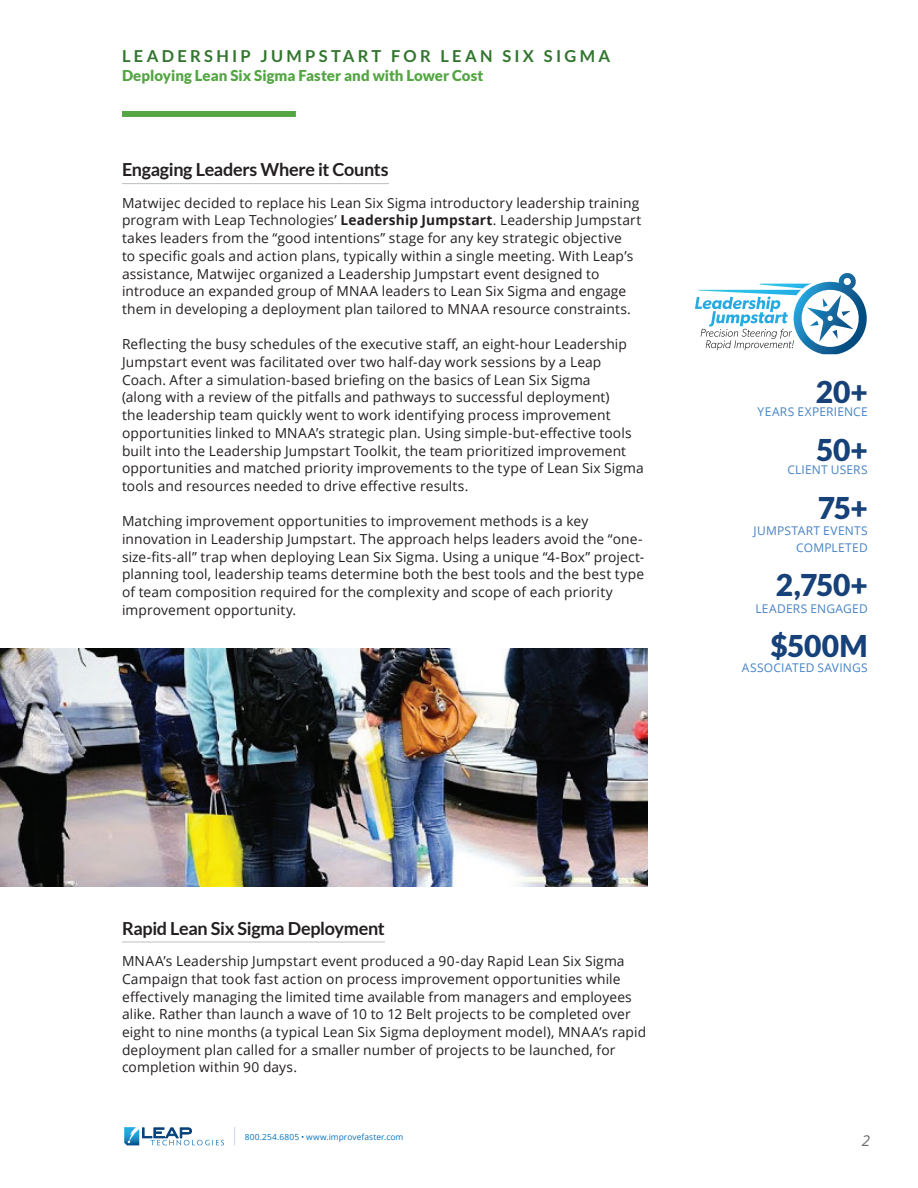
<style>
.page{position:relative;width:918px;height:1188px;background:#fff}
.page>*{position:absolute;margin:0;border:0;box-sizing:border-box;transform-origin:0 0}
.t1{font:900 30px "Lato";letter-spacing:-.015em;color:#164179}
.t2{font:700 18px "Lato";letter-spacing:-.015em;color:#231f20}
.t3{font:700 16.5px "Lato";letter-spacing:.2em;color:#32752e}
.t4{font:900 15px "Lato";color:#54a544}
.t5{font:italic 15px "Open Sans";color:#6c6d70}
.t6{font:13.8px/17.7px "Open Sans";letter-spacing:.01em;color:#231f20}
.t7{font:12px/16.5px "Open Sans";letter-spacing:.02em;color:#4682c4;text-align:right}
.t8{font:8.4px "Open Sans";letter-spacing:.01em;color:#0975bc}
.s1{font-weight:700}
</style>
<div class="page">
<img style="left:0;top:649px;width:648px;height:237px">
<hr style="left:122px;top:183px;width:267px;height:1px;background:#bcbdc0">
<hr style="left:122px;top:942px;width:263px;height:1px;background:#bcbdc0">
<div style="left:122px;top:111px;width:174px;height:6px;background:#54a544"></div>
<svg style="left:124px;top:1127px;width:100px;height:18px"></svg>
<svg style="left:234px;top:1127px;width:1px;height:18px"></svg>
<svg style="left:695px;top:273px;width:172px;height:81px"></svg>
<p class="t3" style="left:122px;top:46px;width:490px">LEADERSHIP JUMPSTART FOR LEAN SIX SIGMA</p>
<p class="t4" style="left:122px;top:67px;width:363px">Deploying Lean Six Sigma Faster and with Lower Cost</p>
<h2 class="t2" style="left:122px;top:160px;width:268px">Engaging Leaders Where it Counts</h2>
<p class="t6" style="left:122px;top:193px;width:521px">Matwijec decided to replace his Lean Six Sigma introductory leadership training program with Leap Technologies’ <span class="s1">Leadership Jumpstart</span>. Leadership Jumpstart takes leaders from the “good intentions” stage for any key strategic objective<br>to specific goals and action plans, typically within a single meeting. With Leap’s assistance, Matwijec organized a Leadership Jumpstart event designed to introduce an expanded group of MNAA leaders to Lean Six Sigma and engage them in developing a deployment plan tailored to MNAA resource constraints.</p>
<p class="t6" style="left:122px;top:335px;width:523px">Reflecting the busy schedules of the executive staff, an eight-hour Leadership Jumpstart event was facilitated over two half-day work sessions by a Leap Coach. After a simulation-based briefing on the basics of Lean Six Sigma<br>(along with a review of the pitfalls and pathways to successful deployment)<br>the leadership team quickly went to work identifying process improvement opportunities linked to MNAA’s strategic plan. Using simple-but-effective tools built into the Leadership Jumpstart Toolkit, the team prioritized improvement opportunities and matched priority improvements to the type of Lean Six Sigma tools and resources needed to drive effective results.</p>
<p class="t6" style="left:122px;top:512px;width:524px">Matching improvement opportunities to improvement methods is a key innovation in Leadership Jumpstart. The approach helps leaders avoid the “one&shy;size-fits-all” trap when deploying Lean Six Sigma. Using a unique “4-Box” project&shy;planning tool, leadership teams determine both the best tools and the best type of team composition required for the complexity and scope of each priority improvement opportunity.</p>
<h1 class="t1" style="left:816px;top:374px;width:54px">20+</h1>
<p class="t7" style="left:758px;top:403px;width:112px">YEARS EXPERIENCE</p>
<h1 class="t1" style="left:816px;top:432px;width:53px">50+</h1>
<p class="t7" style="left:787px;top:461px;width:82px">CLIENT USERS</p>
<h1 class="t1" style="left:818px;top:490px;width:51px">75+</h1>
<p class="t7" style="left:754px;top:522px;width:116px">JUMPSTART EVENTS<br>COMPLETED</p>
<h1 class="t1" style="left:776px;top:568px;width:93px">2,750+</h1>
<p class="t7" style="left:755px;top:600px;width:114px">LEADERS ENGAGED</p>
<h1 class="t1" style="left:770px;top:629px;width:99px">$500M</h1>
<p class="t7" style="left:742px;top:659px;width:127px">ASSOCIATED SAVINGS</p>
<h2 class="t2" style="left:122px;top:918px;width:264px">Rapid Lean Six Sigma Deployment</h2>
<p class="t6" style="left:122px;top:952px;width:526px">MNAA’s Leadership Jumpstart event produced a 90-day Rapid Lean Six Sigma Campaign that took fast action on process improvement opportunities while effectively managing the limited time available from managers and employees alike. Rather than launch a wave of 10 to 12 Belt projects to be completed over eight to nine months (a typical Lean Six Sigma deployment model), MNAA’s rapid deployment plan called for a smaller number of projects to be launched, for completion within 90 days.</p>
<p class="t8" style="left:245px;top:1131px;width:160px">800.254.6805 • www.improvefaster.com</p>
<p class="t5" style="left:862px;top:1131px;width:10px">2</p>
</div>
